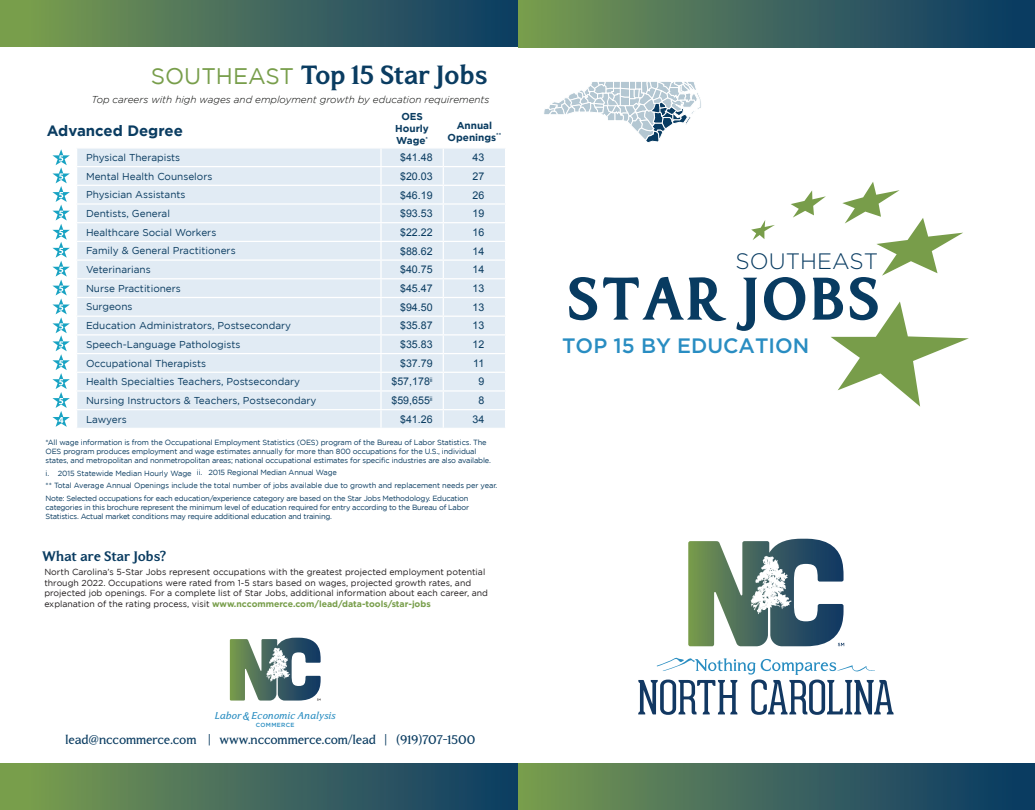
<style>
.page{position:relative;width:1035px;height:810px;background:#fff}
.page>*{position:absolute;margin:0;border:0;box-sizing:border-box;transform-origin:0 0}
.t1{font:700 60px "North Carolina";letter-spacing:.035em;color:#083b61}
.t2{font:700 26.25px "North Carolina";color:#0a3c61}
.t3{font:22.5px "Gotham";color:#789e4b}
.t4{font:300 22.25px "Gotham";color:#083b61}
.t5{font:500 20.88px "Gotham";color:#298dc2}
.t6{font:700 15px "Gotham";color:#0a3c61}
.t7{font:700 13.75px "North Carolina";color:#0a3c61}
.t8{font:12.5px "North Carolina";color:#0a3c61}
.t9{font:10.62px "Arial";color:#0a3c61}
.t10{font:10px "Gotham";color:#0a3c61}
.t11{font:italic 300 10px "Gotham";color:#040503}
.t12{font:700 10px/12px "Gotham";color:#0a3c61;text-align:center}
.t13{font:italic 9.88px "North Carolina";letter-spacing:.01em;color:#298dc1}
.t14{font:8.75px/10.5px "Gotham";color:#231f20}
.t15{font:7.5px/9px "Gotham";letter-spacing:-.02em;color:#0a3c61}
.t16{font:500 6px "Gotham";letter-spacing:.05em;color:#298dc1}
.s1{font-weight:700;color:#789e4b}
</style>
<div class="page">
<div style="left:0;top:0;width:517px;height:47px;background:linear-gradient(to right,#7d9f4f,#0c3967)"></div>
<div style="left:0;top:763px;width:517px;height:47px;background:linear-gradient(to right,#7d9f4f,#0c3967)"></div>
<svg style="left:230px;top:638px;width:66px;height:63px"></svg>
<div style="left:814px;top:623px;width:8px;height:8px;background:#1a4262;border-radius:4px"></div>
<svg style="left:688px;top:539px;width:113px;height:107px"></svg>
<svg style="left:638px;top:657px;width:256px;height:58px"></svg>
<svg style="left:838px;top:643px;width:6px;height:3px"></svg>
<svg style="left:751px;top:220px;width:24px;height:20px"></svg>
<svg style="left:791px;top:190px;width:35px;height:28px"></svg>
<svg style="left:842px;top:182px;width:121px;height:94px"></svg>
<svg style="left:831px;top:302px;width:138px;height:105px"></svg>
<svg style="left:544px;top:81px;width:157px;height:62px"></svg>
<div style="left:77px;top:149px;width:428px;height:279px;background:#e1ebf4"></div>
<hr style="left:77px;top:166px;width:304px;height:1px;background:#fff">
<hr style="left:381px;top:166px;width:62px;height:1px;background:#fff">
<hr style="left:443px;top:166px;width:63px;height:1px;background:#fff">
<hr style="left:77px;top:185px;width:304px;height:1px;background:#fff">
<hr style="left:381px;top:185px;width:62px;height:1px;background:#fff">
<hr style="left:443px;top:185px;width:63px;height:1px;background:#fff">
<hr style="left:77px;top:203px;width:304px;height:2px;background:#fff">
<hr style="left:381px;top:203px;width:62px;height:2px;background:#fff">
<hr style="left:443px;top:203px;width:63px;height:2px;background:#fff">
<hr style="left:77px;top:222px;width:304px;height:1px;background:#fff">
<hr style="left:381px;top:222px;width:62px;height:1px;background:#fff">
<hr style="left:443px;top:222px;width:63px;height:1px;background:#fff">
<hr style="left:77px;top:241px;width:304px;height:1px;background:#fff">
<hr style="left:381px;top:241px;width:62px;height:1px;background:#fff">
<hr style="left:443px;top:241px;width:63px;height:1px;background:#fff">
<hr style="left:77px;top:259px;width:304px;height:2px;background:#fff">
<hr style="left:381px;top:259px;width:62px;height:2px;background:#fff">
<hr style="left:443px;top:259px;width:63px;height:2px;background:#fff">
<hr style="left:77px;top:278px;width:304px;height:1px;background:#fff">
<hr style="left:381px;top:278px;width:62px;height:1px;background:#fff">
<hr style="left:443px;top:278px;width:63px;height:1px;background:#fff">
<hr style="left:77px;top:297px;width:304px;height:1px;background:#fff">
<hr style="left:381px;top:297px;width:62px;height:1px;background:#fff">
<hr style="left:443px;top:297px;width:63px;height:1px;background:#fff">
<hr style="left:77px;top:316px;width:304px;height:1px;background:#fff">
<hr style="left:381px;top:316px;width:62px;height:1px;background:#fff">
<hr style="left:443px;top:316px;width:63px;height:1px;background:#fff">
<hr style="left:77px;top:334px;width:304px;height:2px;background:#fff">
<hr style="left:381px;top:334px;width:62px;height:2px;background:#fff">
<hr style="left:443px;top:334px;width:63px;height:2px;background:#fff">
<hr style="left:77px;top:353px;width:304px;height:1px;background:#fff">
<hr style="left:381px;top:353px;width:62px;height:1px;background:#fff">
<hr style="left:443px;top:353px;width:63px;height:1px;background:#fff">
<hr style="left:77px;top:372px;width:304px;height:1px;background:#fff">
<hr style="left:381px;top:372px;width:62px;height:1px;background:#fff">
<hr style="left:443px;top:372px;width:63px;height:1px;background:#fff">
<hr style="left:77px;top:390px;width:304px;height:2px;background:#fff">
<hr style="left:381px;top:390px;width:62px;height:2px;background:#fff">
<hr style="left:443px;top:390px;width:63px;height:2px;background:#fff">
<hr style="left:77px;top:409px;width:304px;height:1px;background:#fff">
<hr style="left:381px;top:409px;width:62px;height:1px;background:#fff">
<svg style="left:380px;top:149px;width:2px;height:279px"></svg>
<hr style="left:443px;top:409px;width:63px;height:1px;background:#fff">
<svg style="left:443px;top:149px;width:1px;height:279px"></svg>
<svg style="left:52px;top:149px;width:18px;height:278px"></svg>
<div style="left:518px;top:0;width:517px;height:47px;background:linear-gradient(to right,#789952,#063666)"></div>
<div style="left:518px;top:763px;width:517px;height:47px;background:linear-gradient(to right,#789952,#063666)"></div>
<h3 class="t3" style="left:151px;top:63px;width:67px">Southeast</h3>
<h2 class="t2" style="left:301px;top:62px;width:188px">Top 15 Star Jobs</h2>
<h3 class="t11" style="left:92px;top:94px;width:399px">Top careers with high wages and employment growth by education requirements</h3>
<h3 class="t6" style="left:47px;top:122px;width:138px">Advanced Degree</h3>
<h3 class="t12" style="left:395px;top:110px;width:35px">OES<br>Hourly<br>Wage<sup>*</sup></h3>
<h3 class="t12" style="left:448px;top:119px;width:55px">Annual<br>Openings<sup>**</sup></h3>
<h3 class="t10" style="left:86px;top:152px;width:96px">Physical Therapists</h3>
<h3 class="t9" style="left:400px;top:150px;width:34px">$41.48</h3>
<h3 class="t9" style="left:473px;top:150px;width:13px">43</h3>
<h3 class="t10" style="left:86px;top:171px;width:128px">Mental Health Counselors</h3>
<h3 class="t9" style="left:400px;top:169px;width:34px">$20.03</h3>
<h3 class="t9" style="left:473px;top:169px;width:13px">27</h3>
<h3 class="t10" style="left:86px;top:189px;width:101px">Physician Assistants</h3>
<h3 class="t9" style="left:400px;top:188px;width:34px">$46.19</h3>
<h3 class="t9" style="left:473px;top:188px;width:13px">26</h3>
<h3 class="t10" style="left:86px;top:208px;width:85px">Dentists, General</h3>
<h3 class="t9" style="left:400px;top:207px;width:34px">$93.53</h3>
<h3 class="t9" style="left:473px;top:207px;width:13px">19</h3>
<h3 class="t10" style="left:86px;top:227px;width:132px">Healthcare Social Workers</h3>
<h3 class="t9" style="left:400px;top:225px;width:34px">$22.22</h3>
<h3 class="t9" style="left:473px;top:225px;width:13px">16</h3>
<h3 class="t10" style="left:86px;top:245px;width:151px">Family &amp; General Practitioners</h3>
<h3 class="t9" style="left:400px;top:244px;width:34px">$88.62</h3>
<h3 class="t9" style="left:473px;top:244px;width:13px">14</h3>
<h3 class="t10" style="left:86px;top:264px;width:66px">Veterinarians</h3>
<h3 class="t9" style="left:400px;top:263px;width:34px">$40.75</h3>
<h3 class="t9" style="left:473px;top:263px;width:13px">14</h3>
<h3 class="t10" style="left:86px;top:283px;width:96px">Nurse Practitioners</h3>
<h3 class="t9" style="left:400px;top:281px;width:34px">$45.47</h3>
<h3 class="t9" style="left:473px;top:281px;width:13px">13</h3>
<h3 class="t10" style="left:86px;top:301px;width:48px">Surgeons</h3>
<h3 class="t9" style="left:400px;top:300px;width:34px">$94.50</h3>
<h3 class="t9" style="left:473px;top:300px;width:13px">13</h3>
<h3 class="t10" style="left:86px;top:320px;width:207px">Education Administrators, Postsecondary</h3>
<h3 class="t9" style="left:400px;top:319px;width:34px">$35.87</h3>
<h3 class="t9" style="left:473px;top:319px;width:13px">13</h3>
<h3 class="t10" style="left:86px;top:339px;width:156px">Speech-Language Pathologists</h3>
<h3 class="t9" style="left:400px;top:337px;width:34px">$35.83</h3>
<h3 class="t9" style="left:473px;top:337px;width:13px">12</h3>
<h3 class="t10" style="left:86px;top:358px;width:122px">Occupational Therapists</h3>
<h3 class="t9" style="left:400px;top:356px;width:34px">$37.79</h3>
<h3 class="t9" style="left:473px;top:356px;width:13px">11</h3>
<h3 class="t10" style="left:86px;top:376px;width:216px">Health Specialties Teachers, Postsecondary</h3>
<h3 class="t9" style="left:392px;top:375px;width:43px">$57,178<sup>ii</sup></h3>
<h3 class="t9" style="left:478px;top:375px;width:7px">9</h3>
<h3 class="t10" style="left:86px;top:395px;width:232px">Nursing Instructors &amp; Teachers, Postsecondary</h3>
<h3 class="t9" style="left:392px;top:393px;width:43px">$59,655<sup>ii</sup></h3>
<h3 class="t9" style="left:478px;top:393px;width:7px">8</h3>
<h3 class="t10" style="left:86px;top:414px;width:42px">Lawyers</h3>
<h3 class="t9" style="left:400px;top:412px;width:34px">$41.26</h3>
<h3 class="t9" style="left:473px;top:412px;width:13px">34</h3>
<p class="t15" style="left:46px;top:438px;width:447px">*All wage information is from the Occupational Employment Statistics (OES) program of the Bureau of Labor Statistics. The<br>OES program produces employment and wage estimates annually for more than 800 occupations for the U.S., individual states, and metropolitan and nonmetropolitan areas; national occupational estimates for specific industries are also available.</p>
<p class="t15" style="left:46px;top:467px;width:453px;line-height:12.5px">i. 2015 Statewide Median Hourly Wage<br>** Total Average Annual Openings include the total number of jobs available due to growth and replacement needs per year.<br>Note: Selected occupations for each education/experience category are based on the Star Jobs Methodology. Education</p>
<p class="t15" style="left:46px;top:502px;width:425px">categories in this brochure represent the minimum level of education required for entry according to the Bureau of Labor<br>Statistics. Actual market conditions may require additional education and training.</p>
<p class="t15" style="left:197px;top:468px;width:142px">ii. 2015 Regional Median Annual Wage</p>
<h3 class="t7" style="left:42px;top:550px;width:126px">What are Star Jobs?</h3>
<p class="t14" style="left:44px;top:567px;width:445px">North Carolina’s 5-Star Jobs represent occupations with the greatest projected employment potential through 2022. Occupations were rated from 1-5 stars based on wages, projected growth rates, and projected job openings. For a complete list of Star Jobs, additional information about each career, and explanation of the rating process, visit <span class="s1">www.nccommerce.com/lead/data-tools/star-jobs</span></p>
<h3 class="t13" style="left:215px;top:711px;width:122px">Labor Economic Analysis</h3>
<p class="t16" style="left:256px;top:722px;width:40px">COMMERCE</p>
<h3 class="t8" style="left:66px;top:734px;width:411px">lead@nccommerce.com | www.nccommerce.com/lead | (919)707-1500</h3>
<h3 class="t4" style="left:735px;top:249px;width:144px">SOUTHEAST</h3>
<h1 class="t1" style="left:567px;top:270px;width:315px">STAR JOBS</h1>
<h3 class="t5" style="left:562px;top:334px;width:249px">TOP 15 BY EDUCATION</h3>
</div>
